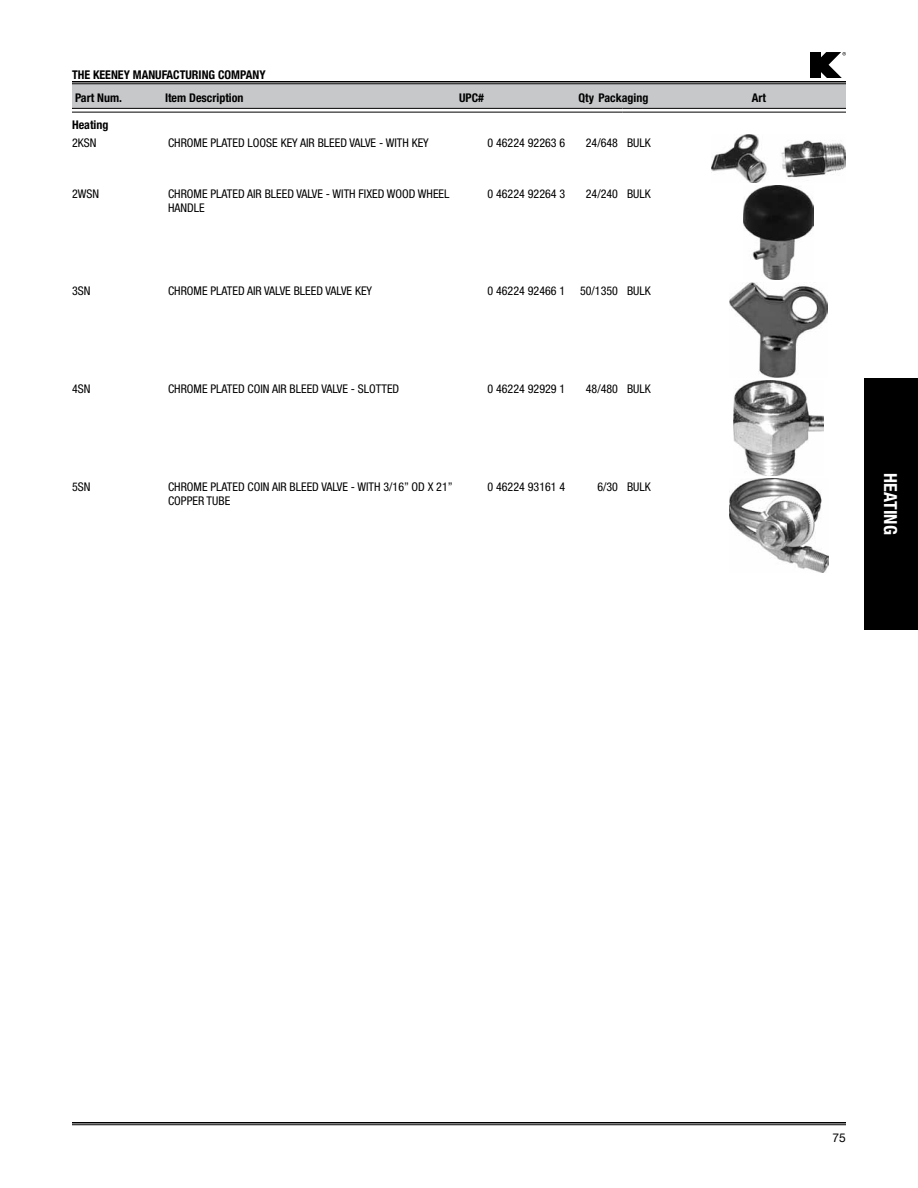
<style>
.page{position:relative;width:918px;height:1188px;background:#fff}
.page>*{position:absolute;margin:0;border:0;box-sizing:border-box;transform-origin:0 0}
.t1{font:700 condensed 18px "Helvetica Neue";color:#fff}
.t2{font:condensed 12px/14.4px "Helvetica Neue";color:#000}
.t3{font:700 condensed 12px/18.5px "Helvetica Neue";color:#000}
.t4{font:700 condensed 12px/23px "Helvetica Neue";color:#000}
.t5{font:12px "Helvetica Neue";color:#000}
.s1{font-style:inherit}
.s2{font-weight:400}
</style>
<div class="page">
<hr style="left:72px;top:1122px;width:774px;height:2px;background:#000">
<hr style="left:72px;top:1124px;width:774px;height:1px;background:#000">
<div style="left:72px;top:84px;width:774px;height:24px;background:#c7c8ca"></div>
<hr style="left:72px;top:81px;width:774px;height:1px;background:#000">
<hr style="left:72px;top:83px;width:774px;height:1px;background:#000">
<div style="left:810px;top:52px;width:10px;height:26px;background:#000"></div>
<svg style="left:820px;top:52px;width:26px;height:26px"></svg>
<svg style="left:72px;top:111px;width:90px;height:1px"></svg>
<svg style="left:162px;top:111px;width:321px;height:1px"></svg>
<svg style="left:483px;top:111px;width:90px;height:1px"></svg>
<svg style="left:573px;top:111px;width:49px;height:1px"></svg>
<svg style="left:622px;top:111px;width:89px;height:1px"></svg>
<svg style="left:711px;top:111px;width:135px;height:1px"></svg>
<hr style="left:72px;top:108px;width:90px;height:1px;background:#000">
<hr style="left:72px;top:112px;width:90px;height:1px;background:#000">
<hr style="left:162px;top:108px;width:321px;height:1px;background:#000">
<hr style="left:162px;top:112px;width:321px;height:1px;background:#000">
<hr style="left:483px;top:108px;width:90px;height:1px;background:#000">
<hr style="left:483px;top:112px;width:90px;height:1px;background:#000">
<hr style="left:573px;top:108px;width:49px;height:1px;background:#000">
<hr style="left:573px;top:112px;width:49px;height:1px;background:#000">
<hr style="left:622px;top:108px;width:89px;height:1px;background:#000">
<hr style="left:622px;top:112px;width:89px;height:1px;background:#000">
<hr style="left:711px;top:108px;width:135px;height:1px;background:#000">
<hr style="left:711px;top:112px;width:135px;height:1px;background:#000">
<img style="left:711px;top:135px;width:135px;height:47px">
<img style="left:744px;top:185px;width:69px;height:95px">
<img style="left:730px;top:283px;width:97px;height:94px">
<img style="left:734px;top:380px;width:89px;height:95px">
<img style="left:729px;top:478px;width:99px;height:95px">
<div style="left:864px;top:378px;width:54px;height:252px;background:#000"></div>
<p class="t4" style="left:72px;top:63px;width:195px">THE KEENEY MANUFACTURING COMPANY<br><span class="s1">Part Num.</span></p>
<p class="t3" style="left:165px;top:88px;width:80px">Item Description</p>
<p class="t3" style="left:459px;top:88px;width:26px">UPC#</p>
<p class="t3" style="left:578px;top:88px;width:71px">Qty Packaging</p>
<p class="t3" style="left:752px;top:88px;width:16px">Art</p>
<p class="t3" style="left:72px;top:115px;width:38px">Heating<br><span class="s2">2KSN</span></p>
<p class="t2" style="left:168px;top:135px;width:262px">CHROME PLATED LOOSE KEY AIR BLEED VALVE - WITH KEY</p>
<p class="t2" style="left:488px;top:135px;width:79px">0 46224 92263 6</p>
<p class="t2" style="left:586px;top:135px;width:55px">24/648 BULK</p>
<p class="t2" style="left:72px;top:186px;width:29px">2WSN</p>
<p class="t2" style="left:168px;top:186px;width:283px">CHROME PLATED AIR BLEED VALVE - WITH FIXED WOOD WHEEL<br>HANDLE</p>
<p class="t2" style="left:488px;top:186px;width:79px">0 46224 92264 3</p>
<p class="t2" style="left:586px;top:186px;width:55px">24/240 BULK</p>
<p class="t2" style="left:72px;top:284px;width:20px">3SN</p>
<p class="t2" style="left:168px;top:284px;width:206px">CHROME PLATED AIR VALVE BLEED VALVE KEY</p>
<p class="t2" style="left:488px;top:284px;width:153px">0 46224 92466 1 50/1350 BULK</p>
<p class="t2" style="left:72px;top:381px;width:20px">4SN</p>
<p class="t2" style="left:168px;top:381px;width:233px">CHROME PLATED COIN AIR BLEED VALVE - SLOTTED</p>
<p class="t2" style="left:488px;top:381px;width:79px">0 46224 92929 1</p>
<p class="t2" style="left:586px;top:381px;width:55px">48/480 BULK</p>
<p class="t2" style="left:72px;top:479px;width:20px">5SN</p>
<p class="t2" style="left:168px;top:479px;width:286px">CHROME PLATED COIN AIR BLEED VALVE - WITH 3/16” OD X 21”<br>COPPER TUBE</p>
<p class="t2" style="left:488px;top:479px;width:79px">0 46224 93161 4</p>
<p class="t2" style="left:597px;top:479px;width:43px">6/30 BULK</p>
<p class="t1" style="left:901px;top:473px;width:61px;rotate:90deg">Heating</p>
<p class="t5" style="left:833px;top:1131px;width:15px">75</p>
</div>
